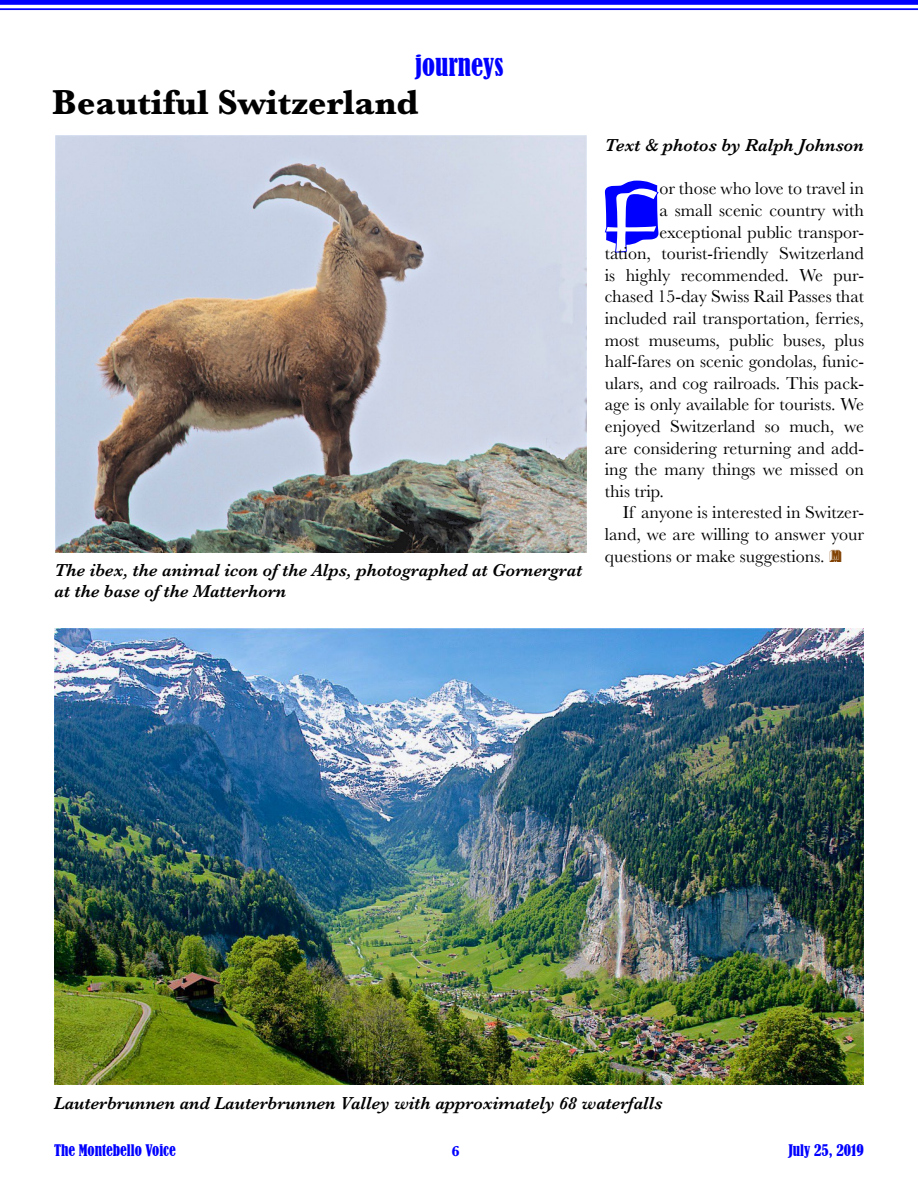
<style>
.page{position:relative;width:918px;height:1188px;background:#fff}
.page>*{position:absolute;margin:0;border:0;box-sizing:border-box;transform-origin:0 0}
.t1{font:62.7px "American Unc Ini D";color:#00f}
.t2{font:700 36px "Baskerville";color:#000}
.t3{font:condensed 27px "Bernard";color:#00f}
.t4{font:18px "Baskerville";color:#000}
.t5{font:italic 600 18px/21.6px "Baskerville";color:#000}
.t6{font:condensed 15px "Bernard";color:#00f}
.t7{font:700 15px "Baskerville";color:#00f}
.s1{font-family:"Buxom D";color:#804000}
</style>
<div class="page">
<div style="left:0;top:0;width:918px;height:5px;background:#00f"></div>
<hr style="left:0;top:8px;width:918px;height:2px;background:#00f">
<img style="left:54px;top:629px;width:810px;height:455px">
<img style="left:55px;top:135px;width:532px;height:417px">
<h3 class="t3" style="left:415px;top:50px;width:90px">journeys</h3>
<h2 class="t2" style="left:52px;top:78px;width:368px">Beautiful Switzerland</h2>
<p class="t5" style="left:55px;top:559px;width:529px">The ibex, the animal icon of the Alps, photographed at Gornergrat at the base of the Matterhorn</p>
<p class="t5" style="left:605px;top:135px;width:261px">Text &amp; photos by Ralph Johnson</p>
<h1 class="t1" style="left:604px;top:169px;width:57px">F</h1>
<p class="t4" style="left:659px;top:177px;width:206px">or those who love to travel in</p>
<p class="t4" style="left:659px;top:199px;width:206px">a small scenic country with</p>
<p class="t4" style="left:659px;top:220px;width:206px">exceptional public transpor-</p>
<p class="t4" style="left:605px;top:242px;width:261px">tation, tourist-friendly Switzerland</p>
<p class="t4" style="left:605px;top:264px;width:261px">is highly recommended. We pur-</p>
<p class="t4" style="left:605px;top:285px;width:261px">chased 15-day Swiss Rail Passes that</p>
<p class="t4" style="left:605px;top:307px;width:261px">included rail transportation, ferries,</p>
<p class="t4" style="left:605px;top:328px;width:261px">most museums, public buses, plus</p>
<p class="t4" style="left:605px;top:350px;width:261px">half-fares on scenic gondolas, funic-</p>
<p class="t4" style="left:605px;top:372px;width:261px">ulars, and cog railroads. This pack-</p>
<p class="t4" style="left:605px;top:393px;width:261px">age is only available for tourists. We</p>
<p class="t4" style="left:605px;top:415px;width:261px">enjoyed Switzerland so much, we</p>
<p class="t4" style="left:605px;top:436px;width:261px">are considering returning and add-</p>
<p class="t4" style="left:605px;top:458px;width:261px">ing the many things we missed on</p>
<p class="t4" style="left:605px;top:480px;width:61px">this trip.</p>
<p class="t4" style="left:623px;top:501px;width:243px">If anyone is interested in Switzer-</p>
<p class="t4" style="left:605px;top:523px;width:261px">land, we are willing to answer your</p>
<p class="t4" style="left:605px;top:544px;width:239px">questions or make suggestions. <span class="s1">M</span></p>
<p class="t5" style="left:54px;top:1093px;width:610px">Lauterbrunnen and Lauterbrunnen Valley with approximately 68 waterfalls</p>
<p class="t6" style="left:54px;top:1141px;width:123px">The Montebello Voice</p>
<p class="t7" style="left:452px;top:1140px;width:10px">6</p>
<p class="t6" style="left:788px;top:1141px;width:77px">July 25, 2019</p>
</div>
